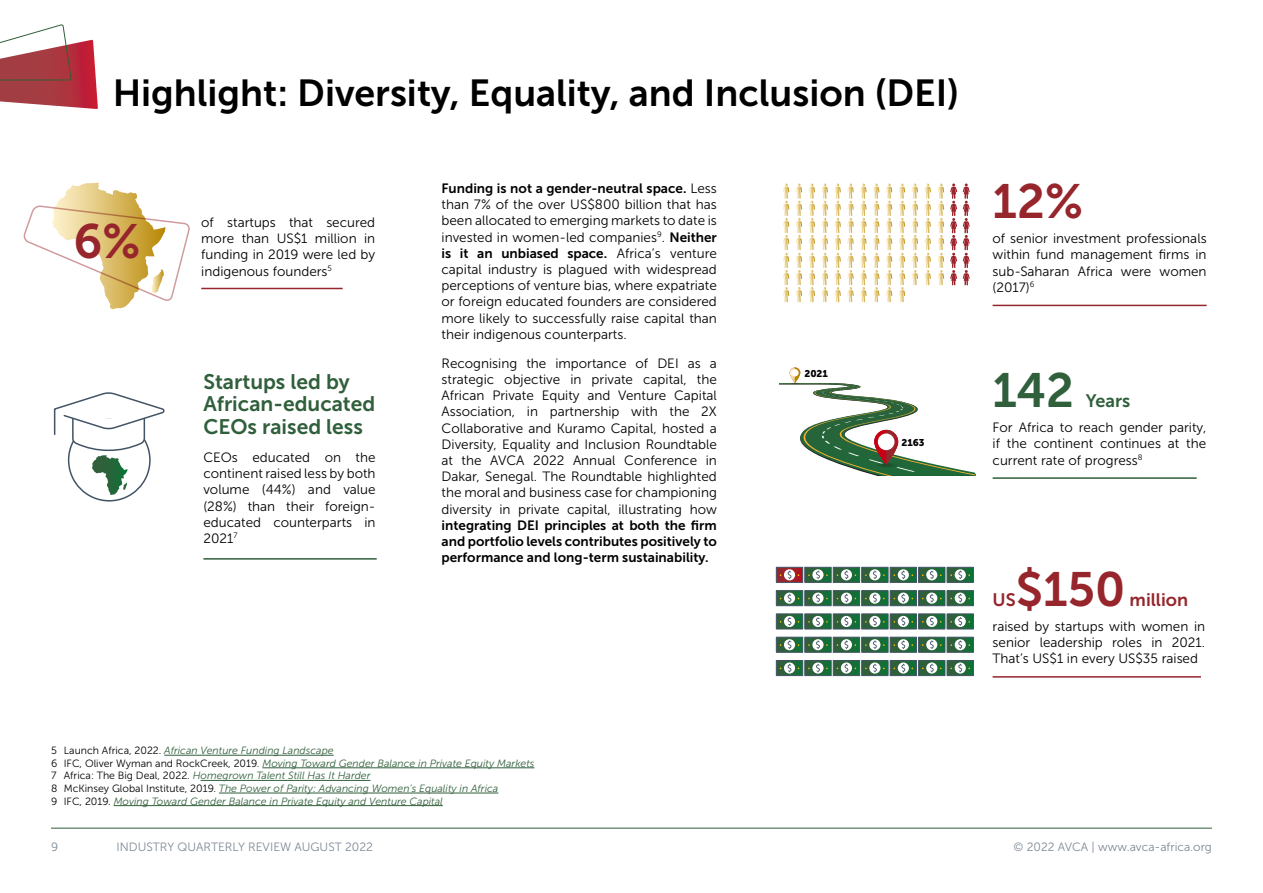
<style>
.page{position:relative;width:1263px;height:893px;background:#fff}
.page>*{position:absolute;margin:0;border:0;box-sizing:border-box;transform-origin:0 0}
.t1{font:48px "Museo Sans 700";color:#96262c}
.t2{font:48px "Museo Sans 700";color:#305f3b}
.t3{font:37.5px "Museo Sans 700";color:#000}
.Body_copy{font:21px/22.5px "Museo Sans 700";color:#305f3b}
.t4{font:18px "Museo Sans 700";color:#96262c}
.t5{font:18px "Museo Sans 700";color:#305f3b}
.Body_copy-2{font:13.5px/16.2px "Museo Sans 300";color:#000;text-align:justify}
.t6{font:12px "Museo Sans 300";color:#7d8995}
.Footnotes{font:italic 10.5px "Museo Sans 300";color:#305f3b}
.t7{font:9.75px "Museo Sans 900";color:#000}
.s1{font-family:"Museo Sans 700"}
.s2{font-style:normal;color:#000}
</style>
<div class="page">
<svg style="left:0;top:25px;width:98px;height:84px"></svg>
<svg style="left:23px;top:183px;width:167px;height:126px"></svg>
<hr style="left:164px;top:755px;width:170px;height:1px;background:#305f3b">
<hr style="left:262px;top:767px;width:272px;height:1px;background:#305f3b">
<hr style="left:201px;top:780px;width:169px;height:1px;background:#305f3b">
<hr style="left:219px;top:793px;width:279px;height:1px;background:#305f3b">
<hr style="left:114px;top:805px;width:329px;height:1px;background:#305f3b">
<hr style="left:201px;top:288px;width:142px;height:1px;background:#96262c">
<hr style="left:992px;top:305px;width:214px;height:1px;background:#96262c">
<hr style="left:203px;top:558px;width:174px;height:2px;background:#305f3b">
<hr style="left:992px;top:676px;width:209px;height:2px;background:#96262c">
<hr style="left:992px;top:477px;width:205px;height:2px;background:#305f3b">
<svg style="left:53px;top:392px;width:112px;height:103px"></svg>
<svg style="left:950px;top:183px;width:7px;height:102px"></svg>
<svg style="left:911px;top:183px;width:7px;height:102px"></svg>
<svg style="left:938px;top:183px;width:6px;height:102px"></svg>
<svg style="left:924px;top:183px;width:7px;height:102px"></svg>
<svg style="left:783px;top:183px;width:6px;height:119px"></svg>
<svg style="left:796px;top:183px;width:6px;height:119px"></svg>
<svg style="left:808px;top:183px;width:7px;height:119px"></svg>
<svg style="left:821px;top:183px;width:7px;height:119px"></svg>
<svg style="left:834px;top:183px;width:7px;height:119px"></svg>
<svg style="left:847px;top:183px;width:7px;height:119px"></svg>
<svg style="left:860px;top:183px;width:6px;height:119px"></svg>
<svg style="left:873px;top:183px;width:6px;height:119px"></svg>
<svg style="left:886px;top:183px;width:6px;height:119px"></svg>
<svg style="left:899px;top:183px;width:6px;height:119px"></svg>
<svg style="left:963px;top:183px;width:7px;height:102px"></svg>
<svg style="left:779px;top:367px;width:196px;height:109px"></svg>
<div style="left:878px;top:433px;width:16px;height:17px;background:#fff;border-radius:50%"></div>
<div style="left:776px;top:567px;width:27px;height:16px;border:1px solid #415364"></div>
<div style="left:804px;top:567px;width:27px;height:16px;border:1px solid #415364"></div>
<div style="left:833px;top:567px;width:27px;height:16px;border:1px solid #415364"></div>
<div style="left:861px;top:567px;width:27px;height:16px;border:1px solid #415364"></div>
<div style="left:890px;top:567px;width:27px;height:16px;border:1px solid #415364"></div>
<div style="left:918px;top:567px;width:27px;height:16px;border:1px solid #415364"></div>
<svg style="left:776px;top:567px;width:196px;height:15px"></svg>
<div style="left:947px;top:567px;width:27px;height:16px;border:1px solid #415364"></div>
<div style="left:776px;top:590px;width:27px;height:16px;border:1px solid #415364"></div>
<div style="left:804px;top:590px;width:27px;height:16px;border:1px solid #415364"></div>
<div style="left:833px;top:590px;width:27px;height:16px;border:1px solid #415364"></div>
<div style="left:861px;top:590px;width:27px;height:16px;border:1px solid #415364"></div>
<div style="left:890px;top:590px;width:27px;height:16px;border:1px solid #415364"></div>
<div style="left:918px;top:590px;width:27px;height:16px;border:1px solid #415364"></div>
<svg style="left:776px;top:591px;width:196px;height:15px"></svg>
<div style="left:947px;top:590px;width:27px;height:16px;border:1px solid #415364"></div>
<svg style="left:776px;top:614px;width:196px;height:15px"></svg>
<div style="left:947px;top:614px;width:27px;height:15px;border:1px solid #415364"></div>
<div style="left:776px;top:637px;width:27px;height:16px;border:1px solid #415364"></div>
<div style="left:804px;top:637px;width:27px;height:16px;border:1px solid #415364"></div>
<div style="left:833px;top:637px;width:27px;height:16px;border:1px solid #415364"></div>
<div style="left:861px;top:637px;width:27px;height:16px;border:1px solid #415364"></div>
<div style="left:890px;top:637px;width:27px;height:16px;border:1px solid #415364"></div>
<div style="left:918px;top:637px;width:27px;height:16px;border:1px solid #415364"></div>
<svg style="left:776px;top:637px;width:196px;height:15px"></svg>
<div style="left:947px;top:637px;width:27px;height:16px;border:1px solid #415364"></div>
<svg style="left:776px;top:660px;width:196px;height:16px"></svg>
<div style="left:947px;top:660px;width:27px;height:16px;border:1px solid #415364"></div>
<hr style="left:51px;top:828px;width:1161px;height:1px;background:#305f3b">
<p class="t3" style="left:113px;top:72px;width:848px">Highlight: Diversity, Equality, and Inclusion (DEI)</p>
<p class="Body_copy-2" style="left:441px;top:180px;width:277px"><span class="s1">Funding is not a gender-neutral space.</span> Less than 7% of the over US$800 billion that has been allocated to emerging markets to date is invested in women-led companies<sup>9</sup>. <span class="s1">Neither is it an unbiased space.</span> Africa’s venture capital industry is plagued with widespread perceptions of venture bias, where expatriate or foreign educated founders are considered more likely to successfully raise capital than their indigenous counterparts.</p>
<p class="Body_copy-2" style="left:441px;top:355px;width:277px">Recognising the importance of DEI as a strategic objective in private capital, the African Private Equity and Venture Capital Association, in partnership with the 2X Collaborative and Kuramo Capital, hosted a Diversity, Equality and Inclusion Roundtable at the AVCA 2022 Annual Conference in Dakar, Senegal. The Roundtable highlighted the moral and business case for championing diversity in private capital, illustrating how <span class="s1">integrating DEI principles at both the firm and portfolio levels contributes positively to performance and long-term sustainability.</span></p>
<p class="t1" style="left:992px;top:175px;width:92px">12%</p>
<p class="t1" style="left:73px;top:215px;width:69px">6%</p>
<p class="Body_copy-2" style="left:201px;top:214px;width:175px">of startups that secured</p>
<p class="Body_copy-2" style="left:201px;top:231px;width:175px">more than US$1 million in funding in 2019 were led by indigenous founders<sup>5</sup></p>
<p class="Body_copy-2" style="left:992px;top:231px;width:216px">of senior investment professionals within fund management firms in sub-Saharan Africa were women (2017)<sup>6</sup></p>
<p class="Body_copy" style="left:203px;top:370px;width:173px">Startups led by<br>African-educated<br>CEOs raised less</p>
<p class="t7" style="left:804px;top:368px;width:25px">2021</p>
<p class="t2" style="left:992px;top:364px;width:83px">142</p>
<p class="t5" style="left:1086px;top:391px;width:46px">Years</p>
<p class="Body_copy-2" style="left:992px;top:419px;width:215px">For Africa to reach gender parity, if the continent continues at the current rate of progress<sup>8</sup></p>
<p class="t7" style="left:901px;top:437px;width:25px">2163</p>
<p class="Body_copy-2" style="left:203px;top:449px;width:174px">CEOs educated on the continent raised less by both volume (44%) and value (28%) than their foreign&shy;educated counterparts in 2021<sup>7</sup></p>
<p class="t1" style="left:1016px;top:562px;width:111px">$150</p>
<p class="t4" style="left:992px;top:590px;width:25px">US</p>
<p class="t4" style="left:1129px;top:590px;width:60px">million</p>
<p class="Body_copy-2" style="left:992px;top:618px;width:214px">raised by startups with women in senior leadership roles in 2021.<br>That’s US$1 in every US$35 raised</p>
<p class="Footnotes" style="left:51px;top:745px;width:284px"><span class="s2">5 Launch Africa, 2022.</span> African Venture Funding Landscape</p>
<p class="Footnotes" style="left:51px;top:757px;width:485px"><span class="s2">6 IFC, Oliver Wyman and RockCreek, 2019.</span> Moving Toward Gender Balance in Private Equity Markets</p>
<p class="Footnotes" style="left:51px;top:770px;width:321px"><span class="s2">7 Africa: The Big Deal, 2022.</span> Homegrown Talent Still Has It Harder</p>
<p class="Footnotes" style="left:51px;top:783px;width:449px"><span class="s2">8 McKinsey Global Institute, 2019.</span> The Power of Parity: Advancing Women’s Equality in Africa</p>
<p class="Footnotes" style="left:51px;top:795px;width:393px"><span class="s2">9 IFC, 2019.</span> Moving Toward Gender Balance in Private Equity and Venture Capital</p>
<p class="t6" style="left:51px;top:841px;width:9px">9</p>
<p class="t6" style="left:117px;top:841px;width:258px">INDUSTRY QUARTERLY REVIEW AUGUST 2022</p>
<p class="t6" style="left:1013px;top:841px;width:200px">© 2022 AVCA | www.avca-africa.org</p>
</div>
